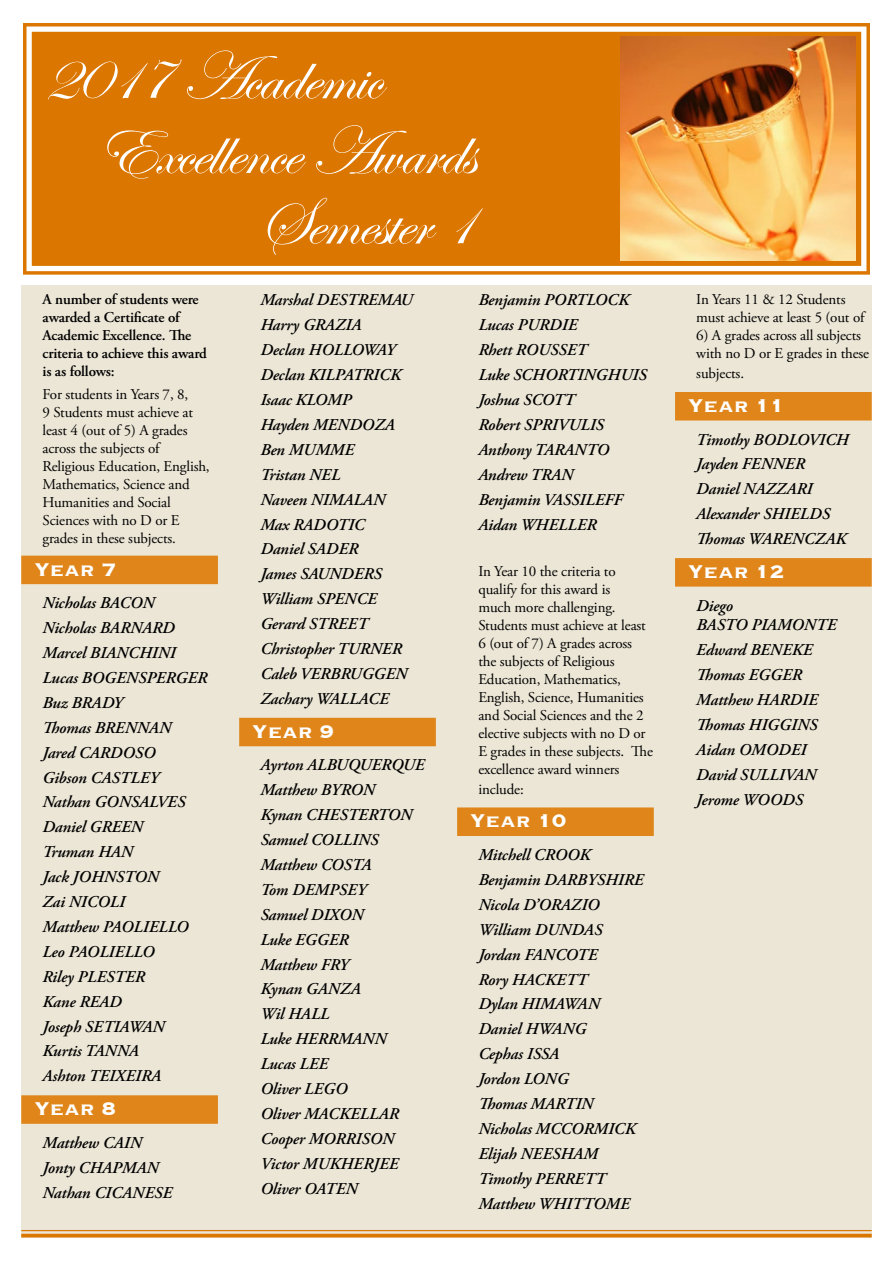
<style>
.page{position:relative;width:893px;height:1263px;background:#fff}
.page>*{position:absolute;margin:0;border:0;box-sizing:border-box;transform-origin:0 0}
.t1{font:69px "Edwardian Script ITC";letter-spacing:-.02em;color:#fff}
.t2{font:700 24px "Copperplate";letter-spacing:-.01em;color:#fff}
.t3{font:italic 600 16.5px/24.9px "Adobe Garamond Pro";letter-spacing:-.01em;color:#000}
.t4{font:15px/18px "Adobe Garamond Pro";letter-spacing:-.01em;color:#000}
.t5{font:600 15px/18px "Adobe Garamond Pro";letter-spacing:-.01em;color:#000}
</style>
<div class="page">
<div style="left:21px;top:285px;width:851px;height:952px;background:#ece6d6"></div>
<div style="left:21px;top:556px;width:197px;height:28px;background:#df851a"></div>
<div style="left:21px;top:1095px;width:197px;height:29px;background:#df851a"></div>
<div style="left:239px;top:718px;width:197px;height:28px;background:#df851a"></div>
<div style="left:457px;top:807px;width:197px;height:29px;background:#df851a"></div>
<div style="left:675px;top:392px;width:197px;height:28px;background:#df851a"></div>
<div style="left:675px;top:558px;width:197px;height:29px;background:#df851a"></div>
<div style="left:23px;top:23px;width:847px;height:252px;background:#db7700"></div>
<div style="left:27px;top:27px;width:839px;height:244px;border:5px solid #fff"></div>
<hr style="left:21px;top:1230px;width:851px;height:1px;background:#db7700">
<hr style="left:21px;top:1234px;width:851px;height:3px;background:#db7700">
<img style="left:620px;top:37px;width:235px;height:224px">
<h1 class="t1" style="left:43px;top:39px;width:340px">2017 Academic</h1>
<h1 class="t1" style="left:97px;top:114px;width:380px">Excellence Awards</h1>
<h1 class="t1" style="left:259px;top:184px;width:217px">Semester 1</h1>
<p class="t5" style="left:43px;top:291px;width:166px">A number of students were awarded a Certificate of<br>Academic Excellence. The criteria to achieve this award is as follows:</p>
<p class="t4" style="left:43px;top:385px;width:169px">For students in Years 7, 8,<br>9 Students must achieve at least 4 (out of 5) A grades across the subjects of<br>Religious Education, English,<br>Mathematics, Science and<br>Humanities and Social<br>Sciences with no D or E grades in these subjects.</p>
<h2 class="t2" style="left:34px;top:553px;width:84px">Year 7</h2>
<p class="t3" style="left:43px;top:591px;width:166px">Nicholas BACON<br>Nicholas BARNARD<br>Marcel BIANCHINI<br>Lucas BOGENSPERGER<br>Buz BRADY<br>Thomas BRENNAN<br>Jared CARDOSO<br>Gibson CASTLEY<br>Nathan GONSALVES<br>Daniel GREEN<br>Truman HAN<br>Jack JOHNSTON<br>Zai NICOLI<br>Matthew PAOLIELLO<br>Leo PAOLIELLO<br>Riley PLESTER<br>Kane READ<br>Joseph SETIAWAN<br>Kurtis TANNA<br>Ashton TEIXEIRA</p>
<h2 class="t2" style="left:34px;top:1093px;width:84px">Year 8</h2>
<p class="t3" style="left:43px;top:1131px;width:131px">Matthew CAIN<br>Jonty CHAPMAN<br>Nathan CICANESE</p>
<p class="t3" style="left:260px;top:288px;width:154px">Marshal DESTREMAU<br>Harry GRAZIA<br>Declan HOLLOWAY<br>Declan KILPATRICK<br>Isaac KLOMP<br>Hayden MENDOZA<br>Ben MUMME<br>Tristan NEL<br>Naveen NIMALAN<br>Max RADOTIC<br>Daniel SADER<br>James SAUNDERS<br>William SPENCE<br>Gerard STREET<br>Christopher TURNER<br>Caleb VERBRUGGEN<br>Zachary WALLACE</p>
<h2 class="t2" style="left:252px;top:715px;width:84px">Year 9</h2>
<p class="t3" style="left:260px;top:753px;width:166px">Ayrton ALBUQUERQUE<br>Matthew BYRON<br>Kynan CHESTERTON<br>Samuel COLLINS<br>Matthew COSTA<br>Tom DEMPSEY<br>Samuel DIXON<br>Luke EGGER<br>Matthew FRY<br>Kynan GANZA<br>Wil HALL<br>Luke HERRMANN<br>Lucas LEE<br>Oliver LEGO<br>Oliver MACKELLAR<br>Cooper MORRISON<br>Victor MUKHERJEE<br>Oliver OATEN</p>
<p class="t3" style="left:478px;top:288px;width:170px">Benjamin PORTLOCK<br>Lucas PURDIE<br>Rhett ROUSSET<br>Luke SCHORTINGHUIS<br>Joshua SCOTT<br>Robert SPRIVULIS<br>Anthony TARANTO<br>Andrew TRAN<br>Benjamin VASSILEFF<br>Aidan WHELLER</p>
<p class="t4" style="left:478px;top:562px;width:176px">In Year 10 the criteria to qualify for this award is<br>much more challenging.<br>Students must achieve at least<br>6 (out of 7) A grades across the subjects of Religious<br>Education, Mathematics,<br>English, Science, Humanities and Social Sciences and the 2 elective subjects with no D or<br>E grades in these subjects. The excellence award winners</p>
<p class="t4" style="left:478px;top:780px;width:47px">include:</p>
<h2 class="t2" style="left:470px;top:805px;width:98px">Year 10</h2>
<p class="t3" style="left:478px;top:843px;width:167px">Mitchell CROOK<br>Benjamin DARBYSHIRE<br>Nicola D’ORAZIO<br>William DUNDAS<br>Jordan FANCOTE<br>Rory HACKETT<br>Dylan HIMAWAN<br>Daniel HWANG<br>Cephas ISSA<br>Jordon LONG<br>Thomas MARTIN<br>Nicholas MCCORMICK<br>Elijah NEESHAM<br>Timothy PERRETT<br>Matthew WHITTOME</p>
<p class="t4" style="left:696px;top:291px;width:170px">In Years 11 &amp; 12 Students must achieve at least 5 (out of</p>
<p class="t4" style="left:696px;top:327px;width:174px">6) A grades across all subjects with no D or E grades in these</p>
<p class="t4" style="left:696px;top:365px;width:49px">subjects.</p>
<h2 class="t2" style="left:688px;top:390px;width:98px">Year 11</h2>
<p class="t3" style="left:696px;top:428px;width:154px">Timothy BODLOVICH<br>Jayden FENNER<br>Daniel NAZZARI<br>Alexander SHIELDS<br>Thomas WARENCZAK</p>
<h2 class="t2" style="left:688px;top:556px;width:98px">Year 12</h2>
<p class="t3" style="left:696px;top:596px;width:142px;line-height:19.8px">Diego<br>BASTO PIAMONTE</p>
<p class="t3" style="left:696px;top:638px;width:123px">Edward BENEKE<br>Thomas EGGER<br>Matthew HARDIE<br>Thomas HIGGINS<br>Aidan OMODEI<br>David SULLIVAN<br>Jerome WOODS</p>
</div>
